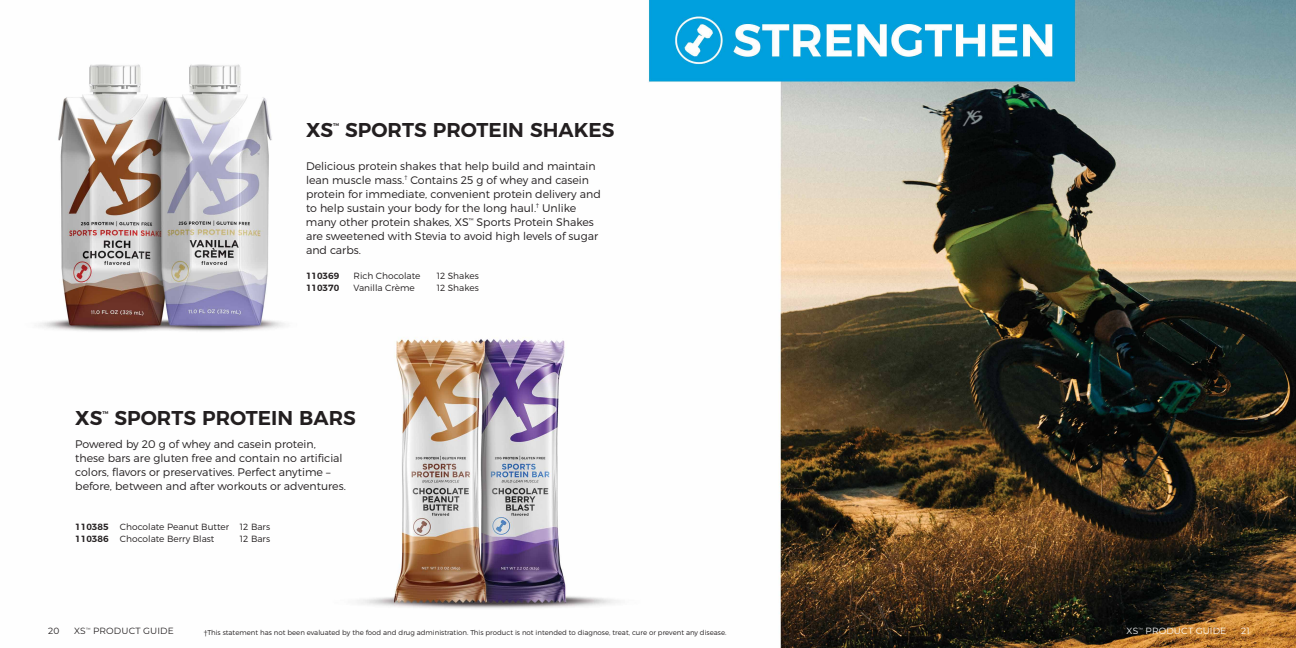
<style>
.page{position:relative;width:1296px;height:648px;background:#fff}
.page>*{position:absolute;margin:0;border:0;box-sizing:border-box;transform-origin:0 0}
.t1{font:600 20px "Montserrat";color:#231f20}
.t2{font:300 11px/14px "Montserrat";color:#231f20}
.t3{font:300 9px/12px "Montserrat";color:#231f20}
.t4{font:600 9px/12px "Montserrat";color:#231f20}
.t5{font:9px "Montserrat";letter-spacing:.015em;color:#231f20}
.t6{font:9px "Montserrat";letter-spacing:.015em;color:#fff}
.t7{font:300 7px "Montserrat";color:#231f20}
.t8{font:600 4px "Montserrat";color:#231f20}
.s1{font-weight:400}
</style>
<div class="page">
<img style="left:38px;top:0;width:1258px;height:648px">
<h1 class="t1" style="left:306px;top:114px;width:29px">XS</h1>
<p class="t8" style="left:333px;top:122px;width:8px">TM</p>
<h1 class="t1" style="left:345px;top:114px;width:271px">SPORTS PROTEIN SHAKES</h1>
<p class="t2" style="left:306px;top:158px;width:296px">Delicious protein shakes that help build and maintain lean muscle mass.<sup>†</sup> Contains 25 g of whey and casein protein for immediate, convenient protein delivery and to help sustain your body for the long haul.<sup>†</sup> Unlike many other protein shakes, XS<sup>™</sup> Sports Protein Shakes are sweetened with Stevia to avoid high levels of sugar and carbs.</p>
<p class="t4" style="left:306px;top:269px;width:35px">110369<br>110370</p>
<p class="t3" style="left:354px;top:270px;width:69px">Rich Chocolate<br>Vanilla Crème</p>
<p class="t3" style="left:437px;top:270px;width:44px">12 Shakes<br>12 Shakes</p>
<h1 class="t1" style="left:75px;top:402px;width:29px">XS</h1>
<p class="t8" style="left:102px;top:410px;width:8px">TM</p>
<h1 class="t1" style="left:114px;top:402px;width:243px">SPORTS PROTEIN BARS</h1>
<p class="t2" style="left:75px;top:437px;width:272px">Powered by 20 g of whey and casein protein, these bars are gluten free and contain no artificial colors, flavors or preservatives. Perfect anytime – before, between and after workouts or adventures.</p>
<p class="t4" style="left:75px;top:520px;width:35px">110385<br>110386</p>
<p class="t3" style="left:120px;top:521px;width:111px">Chocolate Peanut Butter<br>Chocolate Berry Blast</p>
<p class="t3" style="left:240px;top:521px;width:32px">12 Bars<br>12 Bars</p>
<p class="t5" style="left:48px;top:625px;width:13px">20</p>
<p class="t5" style="left:74px;top:625px;width:101px">XS<sup>™</sup> PRODUCT GUIDE</p>
<p class="t6" style="left:1127px;top:625px;width:101px">XS<sup>™</sup> PRODUCT GUIDE</p>
<p class="t6" style="left:1241px;top:625px;width:10px">21</p>
<p class="t7" style="left:204px;top:628px;width:524px"><span class="s1">†</span>This statement has not been evaluated by the food and drug administration. This product is not intended to diagnose, treat, cure or prevent any disease.</p>
</div>
